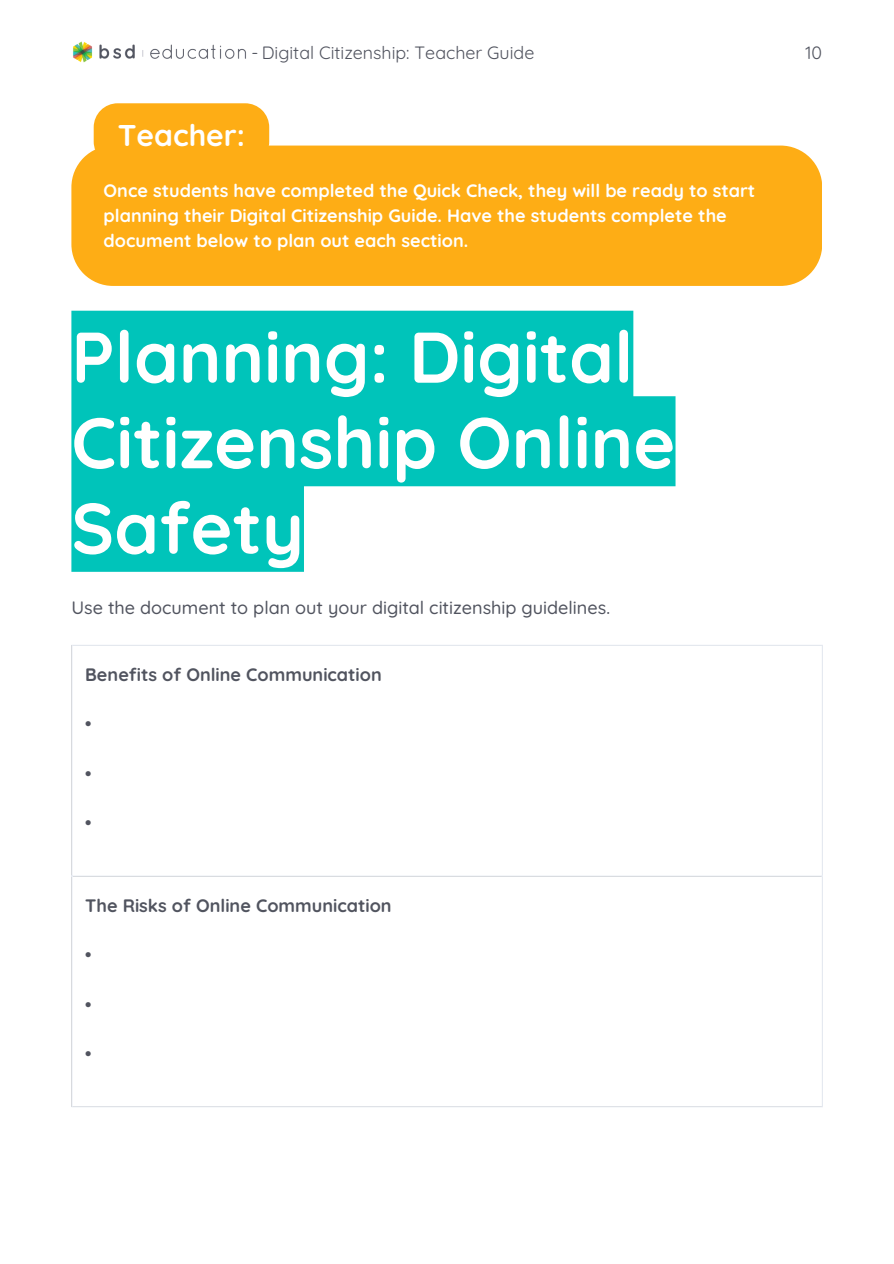
<style>
.page{position:relative;width:894px;height:1264px;background:#fff}
.page>*{position:absolute;margin:0;border:0;box-sizing:border-box;transform-origin:0 0}
.t1{font:700 71.55px/85.5px "Quicksand";color:#fff}
.t2{font:700 30px "Quicksand";color:#fff}
.t3{font:700 18px/24.8px "Quicksand";color:#fff}
.t4{font:700 18px "Quicksand";color:#51545f}
.t5{font:500 18px "Quicksand";color:#51545f}
.t6{font:17.85px "Quicksand";color:#51545f}
</style>
<div class="page">
<img style="left:73px;top:41px;width:173px;height:22px">
<div style="left:71px;top:145px;width:751px;height:141px;background:#fead15"></div>
<div style="left:94px;top:103px;width:175px;height:62px;background:#fead15"></div>
<svg style="left:71px;top:311px;width:604px;height:261px;fill:#00c4ba"></svg>
<hr style="left:71px;top:646px;width:1px;height:460px;background:#e9edf4">
<hr style="left:821px;top:646px;width:1px;height:460px;background:#e9edf4">
<hr style="left:71px;top:644px;width:751px;height:2px;background:#e9edf4">
<hr style="left:71px;top:875px;width:751px;height:1px;background:#e9edf4">
<hr style="left:71px;top:1106px;width:751px;height:1px;background:#e9edf4">
<p class="t6" style="left:251px;top:41px;width:284px">- Digital Citizenship: Teacher Guide</p>
<p class="t6" style="left:804px;top:41px;width:19px">10</p>
<h3 class="t2" style="left:118px;top:116px;width:129px">Teacher:</h3>
<h2 class="t3" style="left:104px;top:178px;width:653px">Once students have completed the Quick Check, they will be ready to start planning their Digital Citizenship Guide. Have the students complete the document below to plan out each section.</h2>
<h1 class="t1" style="left:71px;top:313px;width:605px">Planning: Digital<br>Citizenship Online<br>Safety</h1>
<h3 class="t5" style="left:71px;top:596px;width:540px">Use the document to plan out your digital citizenship guidelines.</h3>
<p class="t4" style="left:85px;top:662px;width:298px">Benefits of Online Communication</p>
<p class="t4" style="left:85px;top:712px;width:8px">•</p>
<p class="t4" style="left:85px;top:761px;width:8px">•</p>
<p class="t4" style="left:85px;top:811px;width:8px">•</p>
<p class="t4" style="left:85px;top:893px;width:308px">The Risks of Online Communication</p>
<p class="t4" style="left:85px;top:943px;width:8px">•</p>
<p class="t4" style="left:85px;top:992px;width:8px">•</p>
<p class="t4" style="left:85px;top:1042px;width:8px">•</p>
</div>
